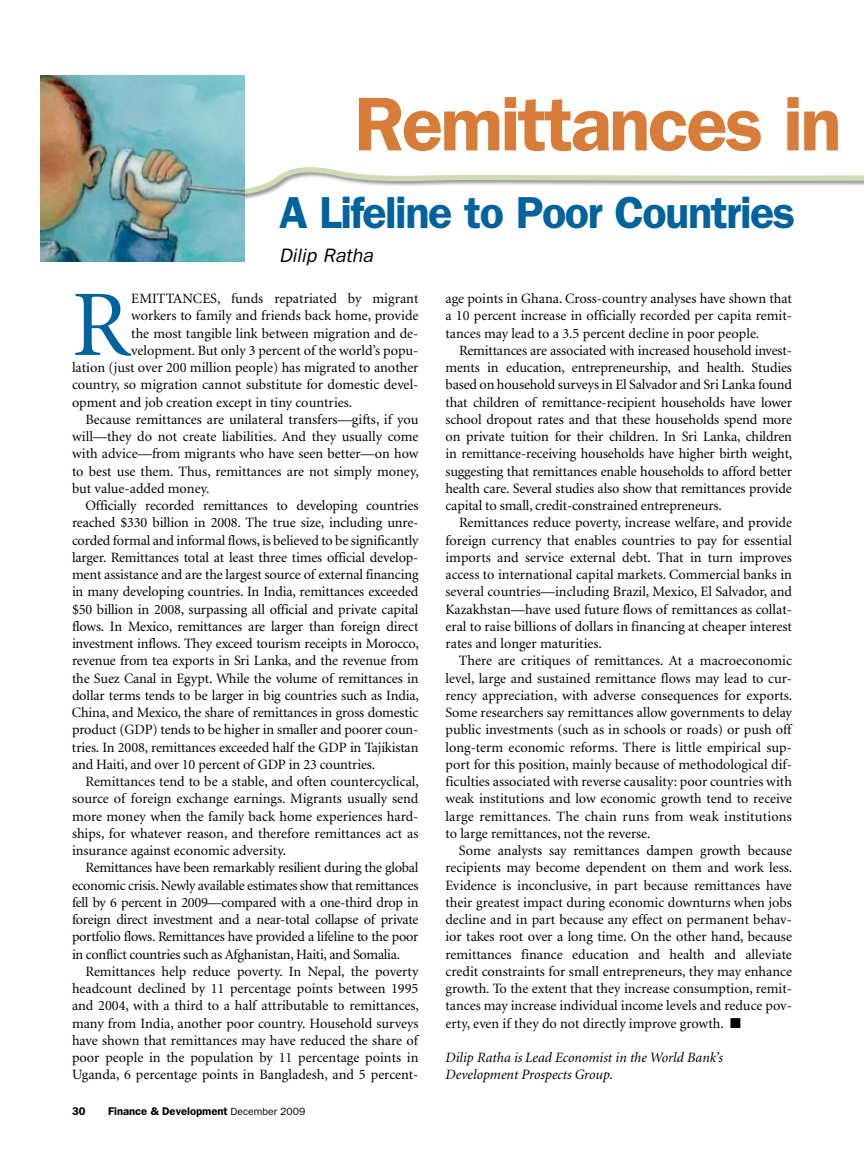
<style>
.page{position:relative;width:864px;height:1161px;background:#fff}
.page>*{position:absolute;margin:0;border:0;box-sizing:border-box;transform-origin:0 0}
.t1{font:93.9px "Minion";color:#00639e}
.t2{font:600 76.5px "Franklin Gothic";letter-spacing:-.035em;color:#d77d39}
.t3{font:600 45px "Franklin Gothic";letter-spacing:-.035em;color:#00639e}
.t4{font:italic 19.5px "Franklin Gothic";color:#000}
.t5{font:14.25px/17.2px "Minion";letter-spacing:-.005em;color:#000;text-align:justify}
.t6{font:italic 14.25px/17.2px "Minion";color:#000}
.t7{font:600 11.25px "Franklin Gothic";color:#000}
.s1{font-weight:400;font-size:10.5px}
</style>
<div class="page">
<svg style="left:244px;top:162px;width:620px;height:59px"></svg>
<img style="left:40px;top:75px;width:204px;height:187px">
<h2 class="t2" style="left:354px;top:79px;width:489px">Remittances in</h2>
<h3 class="t3" style="left:279px;top:186px;width:518px">A Lifeline to Poor Countries</h3>
<h3 class="t4" style="left:279px;top:245px;width:95px">Dilip Ratha</h3>
<h1 class="t1" style="left:72px;top:279px;width:60px">R</h1>
<p class="t5" style="left:131px;top:291px;width:289px">emittances, funds repatriated by migrant</p>
<p class="t5" style="left:131px;top:308px;width:289px">workers to family and friends back home, provide</p>
<p class="t5" style="left:131px;top:325px;width:289px">the most tangible link between migration and de-</p>
<p class="t5" style="left:131px;top:342px;width:289px">velopment. But only 3 percent of the world’s popu-</p>
<p class="t5" style="left:72px;top:360px;width:348px">lation (just over 200 million people) has migrated to another</p>
<p class="t5" style="left:72px;top:377px;width:348px">country, so migration cannot substitute for domestic devel-</p>
<p class="t5" style="left:72px;top:394px;width:282px">opment and job creation except in tiny countries.</p>
<p class="t5" style="left:86px;top:411px;width:335px">Because remittances are unilateral transfers—gifts, if you</p>
<p class="t5" style="left:72px;top:429px;width:348px">will—they do not create liabilities. And they usually come</p>
<p class="t5" style="left:72px;top:446px;width:348px">with advice—from migrants who have seen better—on how</p>
<p class="t5" style="left:72px;top:463px;width:348px">to best use them. Thus, remittances are not simply money,</p>
<p class="t5" style="left:72px;top:480px;width:139px">but value-added money.</p>
<p class="t5" style="left:86px;top:498px;width:334px">Officially recorded remittances to developing countries</p>
<p class="t5" style="left:72px;top:515px;width:348px">reached $330 billion in 2008. The true size, including unre-</p>
<p class="t5" style="left:72px;top:532px;width:348px">corded formal and informal flows, is believed to be significantly</p>
<p class="t5" style="left:72px;top:549px;width:348px">larger. Remittances total at least three times official develop-</p>
<p class="t5" style="left:72px;top:567px;width:348px">ment assistance and are the largest source of external financing</p>
<p class="t5" style="left:72px;top:584px;width:348px">in many developing countries. In India, remittances exceeded</p>
<p class="t5" style="left:72px;top:601px;width:348px">$50 billion in 2008, surpassing all official and private capital</p>
<p class="t5" style="left:72px;top:618px;width:348px">flows. In Mexico, remittances are larger than foreign direct</p>
<p class="t5" style="left:72px;top:636px;width:348px">investment inflows. They exceed tourism receipts in Morocco,</p>
<p class="t5" style="left:72px;top:653px;width:348px">revenue from tea exports in Sri Lanka, and the revenue from</p>
<p class="t5" style="left:72px;top:670px;width:348px">the Suez Canal in Egypt. While the volume of remittances in</p>
<p class="t5" style="left:72px;top:687px;width:348px">dollar terms tends to be larger in big countries such as India,</p>
<p class="t5" style="left:72px;top:705px;width:348px">China, and Mexico, the share of remittances in gross domestic</p>
<p class="t5" style="left:72px;top:722px;width:348px">product (GDP) tends to be higher in smaller and poorer coun-</p>
<p class="t5" style="left:72px;top:739px;width:348px">tries. In 2008, remittances exceeded half the GDP in Tajikistan</p>
<p class="t5" style="left:72px;top:756px;width:305px">and Haiti, and over 10 percent of GDP in 23 countries.</p>
<p class="t5" style="left:86px;top:774px;width:335px">Remittances tend to be a stable, and often countercyclical,</p>
<p class="t5" style="left:72px;top:791px;width:348px">source of foreign exchange earnings. Migrants usually send</p>
<p class="t5" style="left:72px;top:808px;width:348px">more money when the family back home experiences hard-</p>
<p class="t5" style="left:72px;top:825px;width:348px">ships, for whatever reason, and therefore remittances act as</p>
<p class="t5" style="left:72px;top:843px;width:216px">insurance against economic adversity.</p>
<p class="t5" style="left:86px;top:860px;width:335px">Remittances have been remarkably resilient during the global</p>
<p class="t5" style="left:72px;top:877px;width:348px">economic crisis. Newly available estimates show that remittances</p>
<p class="t5" style="left:72px;top:894px;width:348px">fell by 6 percent in 2009—compared with a one-third drop in</p>
<p class="t5" style="left:72px;top:912px;width:348px">foreign direct investment and a near-total collapse of private</p>
<p class="t5" style="left:72px;top:929px;width:348px">portfolio flows. Remittances have provided a lifeline to the poor</p>
<p class="t5" style="left:72px;top:946px;width:330px">in conflict countries such as Afghanistan, Haiti, and Somalia.</p>
<p class="t5" style="left:85px;top:963px;width:335px">Remittances help reduce poverty. In Nepal, the poverty</p>
<p class="t5" style="left:72px;top:981px;width:348px">headcount declined by 11 percentage points between 1995</p>
<p class="t5" style="left:72px;top:998px;width:348px">and 2004, with a third to a half attributable to remittances,</p>
<p class="t5" style="left:72px;top:1015px;width:348px">many from India, another poor country. Household surveys</p>
<p class="t5" style="left:72px;top:1032px;width:348px">have shown that remittances may have reduced the share of</p>
<p class="t5" style="left:72px;top:1050px;width:348px">poor people in the population by 11 percentage points in</p>
<p class="t5" style="left:72px;top:1067px;width:348px">Uganda, 6 percentage points in Bangladesh, and 5 percent-</p>
<p class="t7" style="left:72px;top:1105px;width:15px">30</p>
<p class="t7" style="left:108px;top:1105px;width:199px">Finance &amp; Development <span class="s1">December 2009</span></p>
<p class="t5" style="left:446px;top:291px;width:348px">age points in Ghana. Cross-country analyses have shown that a 10 percent increase in officially recorded per capita remit&shy;tances may lead to a 3.5 percent decline in poor people.</p>
<p class="t5" style="left:445px;top:342px;width:348px;text-indent:14px">Remittances are associated with increased household invest&shy;ments in education, entrepreneurship, and health. Studies based on household surveys in El Salvador and Sri Lanka found that children of remittance-recipient households have lower school dropout rates and that these households spend more on private tuition for their children. In Sri Lanka, children in remittance-receiving households have higher birth weight, suggesting that remittances enable households to afford better health care. Several studies also show that remittances provide capital to small, credit-constrained entrepreneurs.</p>
<p class="t5" style="left:446px;top:515px;width:348px;text-indent:14px">Remittances reduce poverty, increase welfare, and provide foreign currency that enables countries to pay for essential imports and service external debt. That in turn improves access to international capital markets. Commercial banks in several countries—including Brazil, Mexico, El Salvador, and Kazakhstan—have used future flows of remittances as collat&shy;eral to raise billions of dollars in financing at cheaper interest rates and longer maturities.</p>
<p class="t5" style="left:446px;top:653px;width:348px;text-indent:13px">There are critiques of remittances. At a macroeconomic level, large and sustained remittance flows may lead to cur&shy;rency appreciation, with adverse consequences for exports.<br>Some researchers say remittances allow governments to delay public investments (such as in schools or roads) or push off long-term economic reforms. There is little empirical sup&shy;port for this position, mainly because of methodological dif&shy;ficulties associated with reverse causality: poor countries with weak institutions and low economic growth tend to receive large remittances. The chain runs from weak institutions to large remittances, not the reverse.</p>
<p class="t5" style="left:446px;top:843px;width:348px;text-indent:13px">Some analysts say remittances dampen growth because recipients may become dependent on them and work less.<br>Evidence is inconclusive, in part because remittances have their greatest impact during economic downturns when jobs decline and in part because any effect on permanent behav&shy;ior takes root over a long time. On the other hand, because remittances finance education and health and alleviate credit constraints for small entrepreneurs, they may enhance growth. To the extent that they increase consumption, remit&shy;tances may increase individual income levels and reduce pov&shy;erty, even if they do not directly improve growth. ■</p>
<p class="t6" style="left:446px;top:1050px;width:279px">Dilip Ratha is Lead Economist in the World Bank’s<br>Development Prospects Group.</p>
</div>
